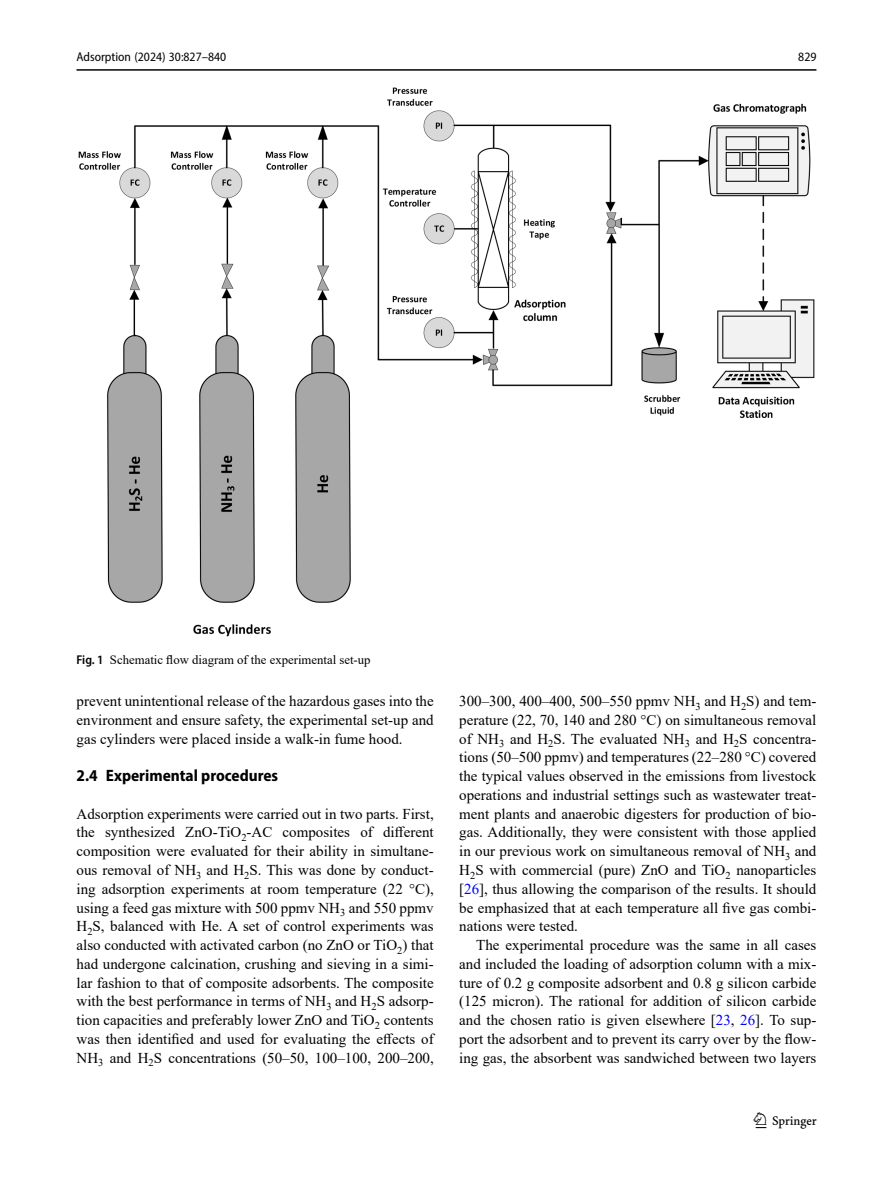
<style>
.page{position:relative;width:893px;height:1187px;background:#fff}
.page>*{position:absolute;margin:0;border:0;box-sizing:border-box;transform-origin:0 0}
.t1{font:22.5px "Springnew";color:#000}
.Head_2{font:700 semi-condensed 16.5px "Myriad Pro";color:#000}
.Body_Text{font:15px/18.8px "Times New Roman";color:#000;text-align:justify}
.Body_Text_Indent{font:15px/18.8px "Times New Roman";color:#000;text-align:justify}
.Figure_Caption{font:12.75px "Times New Roman";color:#000}
.t2{font:semi-condensed 12.75px "Myriad Pro";color:#000}
.s1{font-family:"Myriad Pro";font-weight:600;font-stretch:semi-condensed}
.s2{color:#00f}
</style>
<div class="page">
<hr style="left:77px;top:69px;width:739px;height:2px;background:#000">
<img style="left:79px;top:87px;width:735px;height:549px">
<p class="t2" style="left:77px;top:49px;width:151px">Adsorption (2024) 30:827–840</p>
<p class="t2" style="left:798px;top:49px;width:20px">829</p>
<p class="Figure_Caption" style="left:77px;top:650px;width:296px"><span class="s1">Fig. 1</span> Schematic flow diagram of the experimental set-up</p>
<p class="Body_Text" style="left:77px;top:691px;width:359px">prevent unintentional release of the hazardous gases into the environment and ensure safety, the experimental set-up and gas cylinders were placed inside a walk-in fume hood.</p>
<p class="Head_2" style="left:77px;top:765px;width:203px">2.4 Experimental procedures</p>
<p class="Body_Text" style="left:77px;top:803px;width:359px">Adsorption experiments were carried out in two parts. First, the synthesized ZnO-TiO<sub>2</sub>-AC composites of different composition were evaluated for their ability in simultane&shy;ous removal of NH<sub>3</sub> and H<sub>2</sub>S. This was done by conduct&shy;ing adsorption experiments at room temperature (22 °C), using a feed gas mixture with 500 ppmv NH<sub>3</sub> and 550 ppmv H<sub>2</sub>S, balanced with He. A set of control experiments was also conducted with activated carbon (no ZnO or TiO<sub>2</sub>) that had undergone calcination, crushing and sieving in a simi&shy;lar fashion to that of composite adsorbents. The composite with the best performance in terms of NH<sub>3</sub> and H<sub>2</sub>S adsorp&shy;tion capacities and preferably lower ZnO and TiO<sub>2</sub> contents was then identified and used for evaluating the effects of NH<sub>3</sub> and H<sub>2</sub>S concentrations (50–50, 100–100, 200–200,</p>
<p class="Body_Text" style="left:459px;top:691px;width:359px">300–300, 400–400, 500–550 ppmv NH<sub>3</sub> and H<sub>2</sub>S) and tem&shy;perature (22, 70, 140 and 280 °C) on simultaneous removal of NH<sub>3</sub> and H<sub>2</sub>S. The evaluated NH<sub>3</sub> and H<sub>2</sub>S concentra&shy;tions (50–500 ppmv) and temperatures (22–280 °C) covered the typical values observed in the emissions from livestock operations and industrial settings such as wastewater treat&shy;ment plants and anaerobic digesters for production of bio&shy;gas. Additionally, they were consistent with those applied in our previous work on simultaneous removal of NH<sub>3</sub> and H<sub>2</sub>S with commercial (pure) ZnO and TiO<sub>2</sub> nanoparticles [<span class="s2">26</span>], thus allowing the comparison of the results. It should be emphasized that at each temperature all five gas combi&shy;nations were tested.</p>
<p class="Body_Text_Indent" style="left:459px;top:935px;width:359px;text-indent:17px">The experimental procedure was the same in all cases and included the loading of adsorption column with a mix&shy;ture of 0.2 g composite adsorbent and 0.8 g silicon carbide (125 micron). The rational for addition of silicon carbide and the chosen ratio is given elsewhere [<span class="s2">23</span>, <span class="s2">26</span>]. To sup&shy;port the adsorbent and to prevent its carry over by the flow&shy;ing gas, the absorbent was sandwiched between two layers</p>
<h1 class="t1" style="left:756px;top:1107px;width:63px">1 3</h1>
</div>
